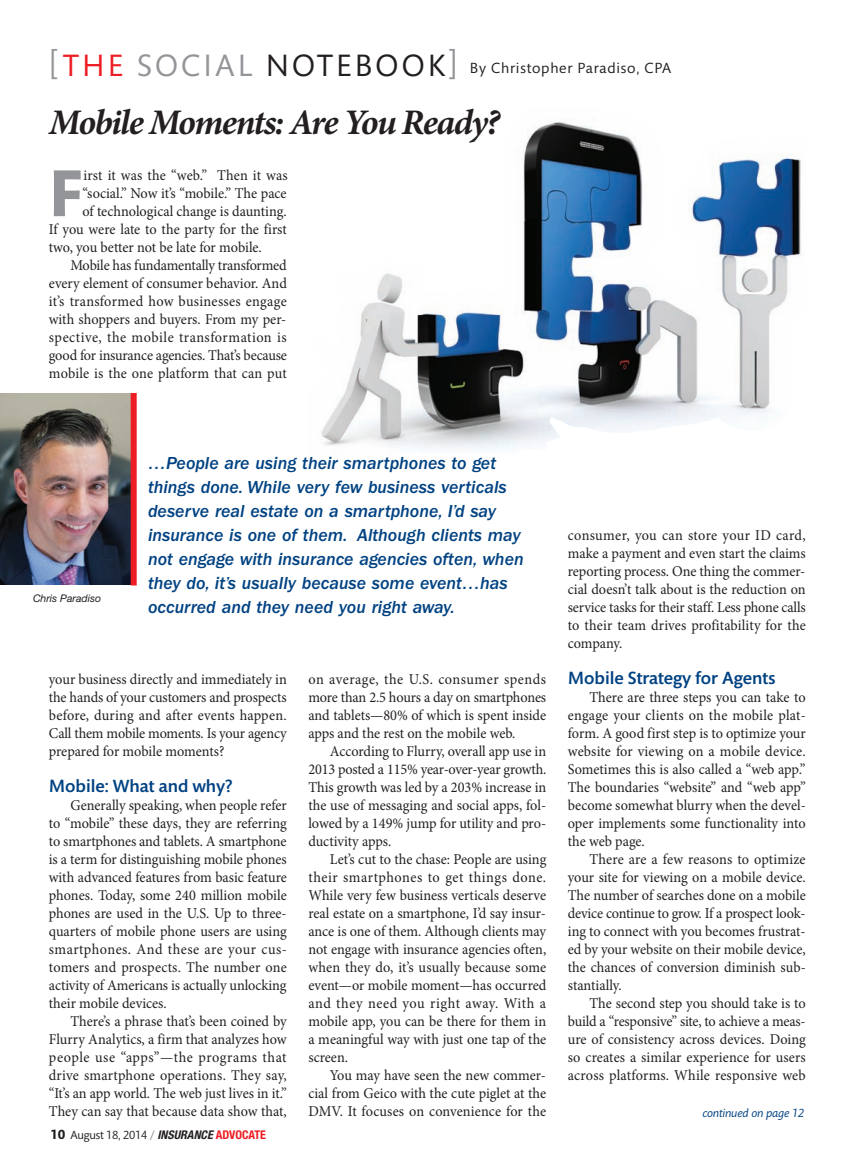
<style>
.page{position:relative;width:852px;height:1174px;background:#fff}
.page>*{position:absolute;margin:0;border:0;box-sizing:border-box;transform-origin:0 0}
.t1{font:700 67.5px "Mundo Sans";color:#939598}
.t2{font:italic 700 36px "Minion Pro";letter-spacing:-.045em;color:#231f20}
.t3{font:18px/24px "ITC Franklin Gothic Std Med It";color:#014282}
.t4{font:500 18px "Mundo Sans";color:#014282}
.t5{font:15px/18px "Minion Pro";color:#231f20;text-align:justify;scale:.95 1}
.t6{font:15px "Mundo Sans";letter-spacing:.05em;color:#231f20}
.t7{font:15px "Minion Pro";letter-spacing:.02em;color:#231f20;scale:.95 1}
.t8{font:15px "Minion Pro";letter-spacing:.035em;color:#231f20;scale:.95 1}
.t9{font:12px "Mundo Sans";letter-spacing:-.015em;color:#231f20}
.t10{font:italic 12px "Mundo Sans";letter-spacing:-.015em;color:#014282}
.t11{font:italic 10.5px "Helvetica Neue";color:#231f20}
.s1{font-size:31.5px;color:#939598}
.s2{font-size:31.5px;color:#ee1d23}
.s3{font-size:31.5px}
.s4{font-weight:700;font-size:13.5px}
.s5{color:#808285}
.s6{font-family:"Helvetica Neue";font-weight:700;font-style:italic;font-stretch:condensed}
.s7{font-family:"Helvetica Neue";font-weight:700;font-stretch:condensed;color:#ee1d23}
</style>
<div class="page">
<img style="left:321px;top:122px;width:481px;height:328px">
<img style="left:0;top:393px;width:131px;height:191px">
<div style="left:131px;top:393px;width:6px;height:192px;background:#ee1d23"></div>
<p class="t6" style="left:50px;top:62px;width:622px"><span class="s1">[</span> <span class="s2">THE</span> <span class="s1">SOCIAL</span> <span class="s3">NOTEBOOK</span><span class="s1">]</span> By Christopher Paradiso, CPA</p>
<h2 class="t2" style="left:49px;top:101px;width:452px">Mobile Moments: Are You Ready?</h2>
<h1 class="t1" style="left:49px;top:168px;width:35px">F</h1>
<p class="t5" style="left:83px;top:168px;width:216px">irst it was the “web.” Then it was</p>
<p class="t5" style="left:82px;top:186px;width:216px">“social.” Now it’s “mobile.” The pace</p>
<p class="t5" style="left:82px;top:204px;width:216px">of technological change is daunting.</p>
<p class="t5" style="left:49px;top:222px;width:252px">If you were late to the party for the first</p>
<p class="t5" style="left:49px;top:240px;width:225px">two, you better not be late for mobile.</p>
<p class="t5" style="left:70px;top:258px;width:229px">Mobile has fundamentally transformed</p>
<p class="t5" style="left:49px;top:276px;width:252px">every element of consumer behavior. And</p>
<p class="t7" style="left:49px;top:295px;width:252px">it’s transformed how businesses engage</p>
<p class="t5" style="left:49px;top:312px;width:251px">with shoppers and buyers. From my per-</p>
<p class="t8" style="left:49px;top:331px;width:252px">spective, the mobile transformation is</p>
<p class="t5" style="left:49px;top:348px;width:252px">good for insurance agencies. That’s because</p>
<p class="t5" style="left:49px;top:366px;width:252px">mobile is the one platform that can put</p>
<p class="t11" style="left:33px;top:595px;width:70px">Chris Paradiso</p>
<p class="t3" style="left:148px;top:452px;width:377px">…People are using their smartphones to get things done. While very few business verticals deserve real estate on a smartphone, I’d say insurance is one of them. Although clients may not engage with insurance agencies often, when they do, it’s usually because some event…has occurred and they need you right away.</p>
<p class="t5" style="left:49px;top:672px;width:252px">your business directly and immediately in the hands of your customers and prospects before, during and after events happen.<br>Call them mobile moments. Is your agency prepared for mobile moments?</p>
<p class="t4" style="left:49px;top:779px;width:185px">Mobile: What and why?</p>
<p class="t5" style="left:49px;top:798px;width:252px;text-indent:22px">Generally speaking, when people refer to “mobile” these days, they are referring to smartphones and tablets. A smartphone is a term for distinguishing mobile phones with advanced features from basic feature phones. Today, some 240 million mobile phones are used in the U.S. Up to three&shy;quarters of mobile phone users are using smartphones. And these are your cus&shy;tomers and prospects. The number one activity of Americans is actually unlocking their mobile devices.</p>
<p class="t5" style="left:49px;top:1014px;width:252px;text-indent:22px">There’s a phrase that’s been coined by Flurry Analytics, a firm that analyzes how people use “apps”—the programs that drive smartphone operations. They say, “It’s an app world. The web just lives in it.” They can say that because data show that,</p>
<p class="t9" style="left:50px;top:1131px;width:217px"><span class="s4">10</span> August 18, 2014 <span class="s5">/</span> <span class="s6">INSURANCE</span><span class="s7">ADVOCATE</span></p>
<p class="t5" style="left:308px;top:672px;width:252px">on average, the U.S. consumer spends more than 2.5 hours a day on smartphones and tablets—80% of which is spent inside apps and the rest on the mobile web.</p>
<p class="t5" style="left:308px;top:744px;width:252px;text-indent:22px">According to Flurry, overall app use in 2013 posted a 115% year-over-year growth.<br>This growth was led by a 203% increase in the use of messaging and social apps, fol&shy;lowed by a 149% jump for utility and pro&shy;ductivity apps.</p>
<p class="t5" style="left:308px;top:852px;width:252px;text-indent:22px">Let’s cut to the chase: People are using their smartphones to get things done.<br>While very few business verticals deserve real estate on a smartphone, I’d say insur&shy;ance is one of them. Although clients may not engage with insurance agencies often, when they do, it’s usually because some event—or mobile moment—has occurred and they need you right away. With a mobile app, you can be there for them in a meaningful way with just one tap of the screen.</p>
<p class="t5" style="left:308px;top:1068px;width:252px;text-indent:22px">You may have seen the new commer&shy;cial from Geico with the cute piglet at the DMV. It focuses on convenience for the</p>
<p class="t5" style="left:567px;top:528px;width:252px">consumer, you can store your ID card, make a payment and even start the claims reporting process. One thing the commer&shy;cial doesn’t talk about is the reduction on service tasks for their staff. Less phone calls to their team drives profitability for the company.</p>
<p class="t4" style="left:567px;top:671px;width:209px">Mobile Strategy for Agents</p>
<p class="t5" style="left:567px;top:690px;width:252px;text-indent:22px">There are three steps you can take to engage your clients on the mobile plat&shy;form. A good first step is to optimize your website for viewing on a mobile device.<br>Sometimes this is also called a “web app.” The boundaries “website” and “web app” become somewhat blurry when the devel&shy;oper implements some functionality into the web page.</p>
<p class="t5" style="left:567px;top:852px;width:252px;text-indent:22px">There are a few reasons to optimize your site for viewing on a mobile device.<br>The number of searches done on a mobile device continue to grow. If a prospect look&shy;ing to connect with you becomes frustrat&shy;ed by your website on their mobile device, the chances of conversion diminish sub&shy;stantially.</p>
<p class="t5" style="left:567px;top:996px;width:252px;text-indent:22px">The second step you should take is to build a “responsive” site, to achieve a meas&shy;ure of consistency across devices. Doing so creates a similar experience for users across platforms. While responsive web</p>
<p class="t10" style="left:702px;top:1108px;width:103px">continued on page 12</p>
</div>
